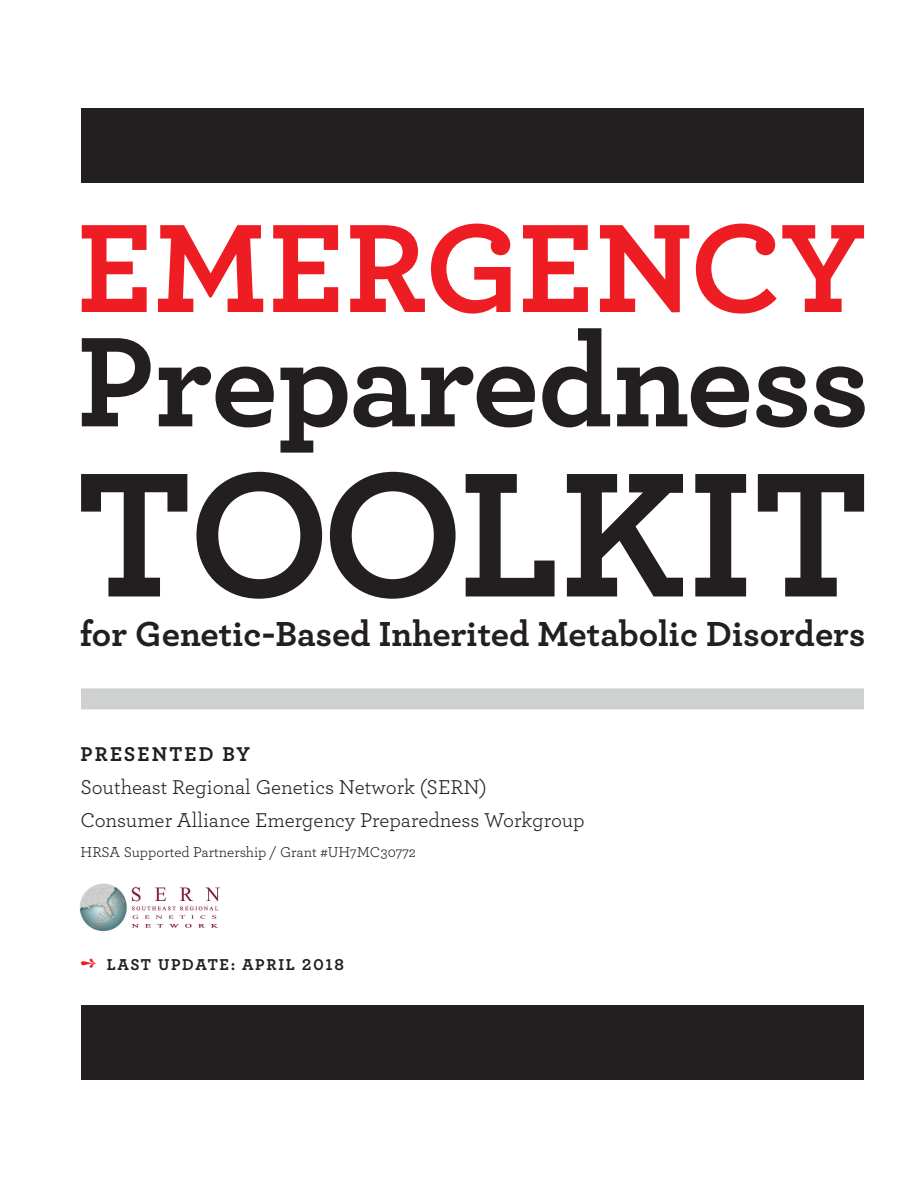
<style>
.page{position:relative;width:918px;height:1188px;background:#fff}
.page>*{position:absolute;margin:0;border:0;box-sizing:border-box;transform-origin:0 0}
.t1{font:700 186.15px "Archer";letter-spacing:-.01em;color:#231f20}
.t2{font:700 133.95px "Archer";letter-spacing:-.015em;color:#231f20}
.t3{font:700 132px "Archer";letter-spacing:-.005em;color:#ee1d23}
.t4{font:700 36.45px "Archer";color:#231f20}
.t5{font:21px/33px "Archer";color:#231f20}
.t6{font:700 21px "Archer";letter-spacing:.1em;color:#231f20}
.t7{font:700 16.5px "Archer";letter-spacing:.1em;color:#231f20}
.t8{font:15px "Archer";color:#231f20}
.s1{color:#ee1d23}
</style>
<div class="page">
<div style="left:81px;top:1005px;width:783px;height:75px;background:#231f20"></div>
<div style="left:81px;top:688px;width:783px;height:21px;background:#cfd0d0"></div>
<div style="left:81px;top:108px;width:783px;height:75px;background:#231f20"></div>
<img style="left:80px;top:883px;width:140px;height:49px">
<h3 class="t3" style="left:77px;top:164px;width:790px">EMERGENCY</h3>
<h2 class="t2" style="left:77px;top:276px;width:795px">Preparedness</h2>
<h1 class="t1" style="left:77px;top:388px;width:793px">TOOLKIT</h1>
<h3 class="t4" style="left:80px;top:605px;width:787px">for Genetic-Based Inherited Metabolic Disorders</h3>
<p class="t6" style="left:81px;top:737px;width:171px">PRESENTED BY</p>
<p class="t5" style="left:81px;top:769px;width:506px">Southeast Regional Genetics Network (SERN)<br>Consumer Alliance Emergency Preparedness Workgroup</p>
<p class="t8" style="left:81px;top:841px;width:337px">HRSA Supported Partnership / Grant #UH7MC30772</p>
<p class="t7" style="left:81px;top:951px;width:265px"><span class="s1">➺</span> LAST UPDATE: APRIL 2018</p>
</div>
